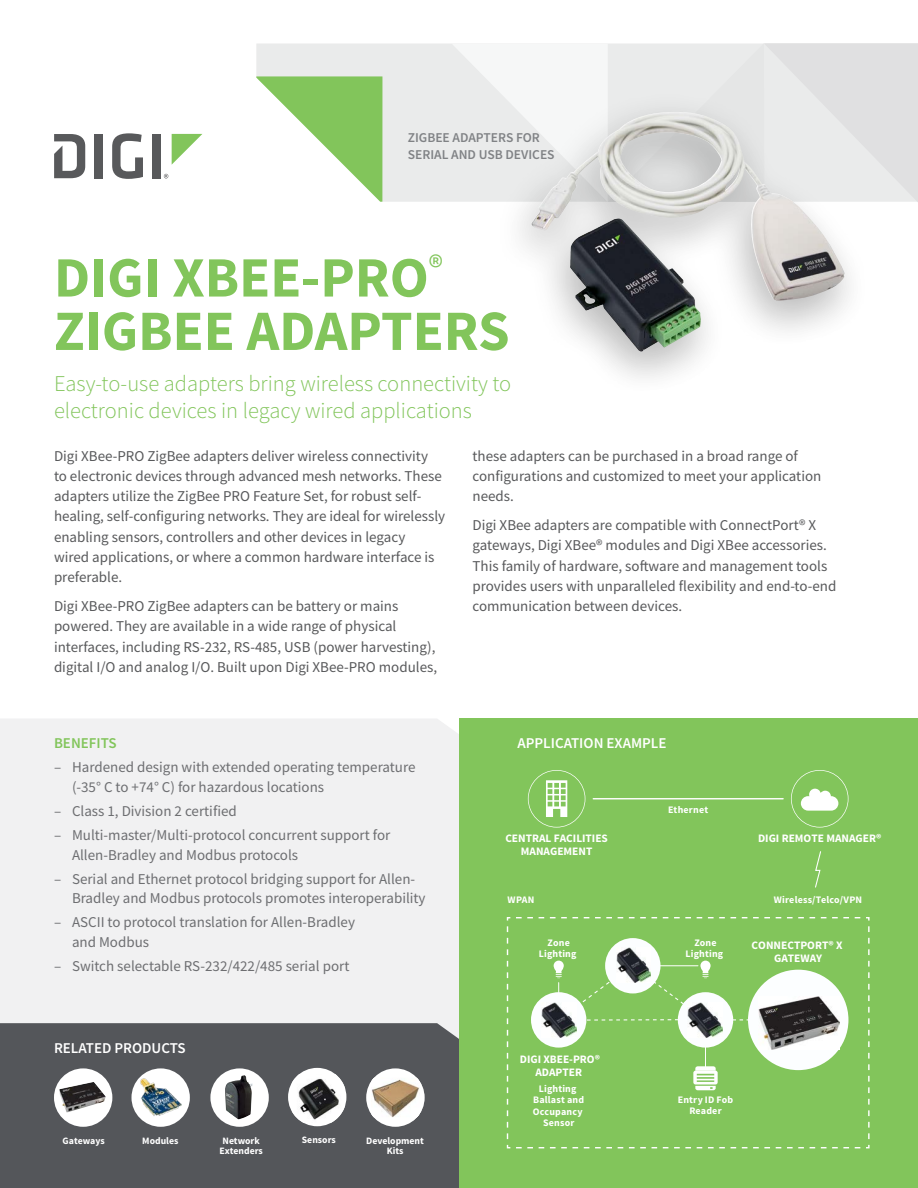
<style>
.page{position:relative;width:918px;height:1188px;background:#fff}
.page>*{position:absolute;margin:0;border:0;box-sizing:border-box;transform-origin:0 0}
.t1{font:700 57px/53.4px "Source Sans Pro";color:#82c55b}
.Product_Description{font:300 22.5px/27px "Source Sans Pro";color:#82c55b}
.Body_Copy{font:15px/20.2px "Source Sans Pro";color:#58595b}
.Bullets{font:15px/19.5px "Source Sans Pro";color:#6d6e71}
.t2{font:600 15px "Source Sans Pro";color:#fff}
.t3{font:600 15px "Source Sans Pro";color:#82c55b}
.t4{font:600 13.5px/16.5px "Source Sans Pro";color:#808285}
.t5{font:700 11.4px/12.9px "Source Sans Pro";color:#fff;text-align:center}
.t6{font:700 10.05px/11.4px "Source Sans Pro";letter-spacing:.02em;color:#fff;text-align:center}
.t7{font:700 9.75px/10.5px "Source Sans Pro";color:#fff;text-align:center}
</style>
<div class="page">
<div style="left:95px;top:134px;width:8px;height:44px;background:#58595b"></div>
<svg style="left:112px;top:133px;width:31px;height:46px"></svg>
<div style="left:152px;top:134px;width:9px;height:44px;background:#58595b"></div>
<svg style="left:172px;top:134px;width:30px;height:30px"></svg>
<svg style="left:54px;top:134px;width:31px;height:44px"></svg>
<svg style="left:164px;top:174px;width:4px;height:4px"></svg>
<div style="left:459px;top:718px;width:459px;height:470px;background:#82c55b"></div>
<div style="left:0;top:719px;width:459px;height:304px;background:#f1f1f2"></div>
<div style="left:0;top:1023px;width:459px;height:165px;background:#54565a"></div>
<div style="left:256px;top:44px;width:195px;height:158px;background:#eaebeb"></div>
<svg style="left:256px;top:76px;width:126px;height:126px"></svg>
<svg style="left:451px;top:43px;width:467px;height:159px"></svg>
<div style="left:54px;top:1068px;width:58px;height:59px;background:#fff;border-radius:50%"></div>
<img style="left:59px;top:1082px;width:47px;height:31px">
<div style="left:210px;top:1068px;width:59px;height:59px;background:#fff;border-radius:50%"></div>
<svg style="left:222px;top:1073px;width:40px;height:54px"></svg>
<div style="left:223px;top:1074px;width:31px;height:47px;background:#fff"></div>
<img style="left:225px;top:1075px;width:28px;height:45px">
<svg style="left:131px;top:1068px;width:59px;height:59px"></svg>
<svg style="left:138px;top:1076px;width:52px;height:48px"></svg>
<div style="left:137px;top:1076px;width:47px;height:42px;background:#fff"></div>
<img style="left:139px;top:1077px;width:43px;height:41px">
<svg style="left:366px;top:1068px;width:59px;height:59px"></svg>
<svg style="left:368px;top:1075px;width:57px;height:52px"></svg>
<svg style="left:369px;top:1076px;width:53px;height:43px"></svg>
<img style="left:371px;top:1078px;width:49px;height:39px">
<div style="left:288px;top:1068px;width:58px;height:58px;background:#fff;border-radius:50%"></div>
<img style="left:292px;top:1074px;width:53px;height:49px">
<svg style="left:815px;top:851px;width:6px;height:37px"></svg>
<hr style="left:593px;top:798px;width:190px;height:1px;background:#fff">
<svg style="left:791px;top:770px;width:57px;height:58px"></svg>
<svg style="left:528px;top:770px;width:57px;height:58px"></svg>
<svg style="left:506px;top:917px;width:364px;height:232px"></svg>
<div style="left:748px;top:970px;width:100px;height:100px;background:#fcfeff;border-radius:50%"></div>
<div style="left:678px;top:992px;width:55px;height:56px;background:#fcfeff;border-radius:50%"></div>
<div style="left:531px;top:992px;width:55px;height:56px;background:#fcfeff;border-radius:50%"></div>
<img style="left:759px;top:996px;width:81px;height:53px">
<img style="left:616px;top:948px;width:35px;height:34px">
<img style="left:688px;top:1003px;width:34px;height:34px">
<img style="left:542px;top:1003px;width:34px;height:34px">
<div style="left:490px;top:88px;width:383px;height:311px;background:#000;opacity:.2"></div>
<img style="left:531px;top:112px;width:314px;height:189px">
<p class="t4" style="left:408px;top:129px;width:148px">ZIGBEE ADAPTERS FOR<br>SERIAL AND USB DEVICES</p>
<p class="t1" style="left:54px;top:253px;width:457px">DIGI XBEE-PRO<sup>®<br></sup>ZIGBEE ADAPTERS</p>
<p class="Product_Description" style="left:54px;top:370px;width:459px">Easy-to-use adapters bring wireless connectivity to electronic devices in legacy wired applications</p>
<p class="Body_Copy" style="left:54px;top:445px;width:393px">Digi XBee-PRO ZigBee adapters deliver wireless connectivity<br>to electronic devices through advanced mesh networks. These adapters utilize the ZigBee PRO Feature Set, for robust self&shy;healing, self-configuring networks. They are ideal for wirelessly enabling sensors, controllers and other devices in legacy<br>wired applications, or where a common hardware interface is preferable.</p>
<p class="Body_Copy" style="left:54px;top:596px;width:385px">Digi XBee-PRO ZigBee adapters can be battery or mains powered. They are available in a wide range of physical interfaces, including RS-232, RS-485, USB (power harvesting), digital I/O and analog I/O. Built upon Digi XBee-PRO modules,</p>
<p class="Body_Copy" style="left:472px;top:445px;width:350px">these adapters can be purchased in a broad range of configurations and customized to meet your application needs.</p>
<p class="Body_Copy" style="left:472px;top:515px;width:365px">Digi XBee adapters are compatible with ConnectPort® X gateways, Digi XBee® modules and Digi XBee accessories.<br>This family of hardware, software and management tools provides users with unparalleled flexibility and end-to-end communication between devices.</p>
<p class="t3" style="left:54px;top:734px;width:64px">BENEFITS</p>
<p class="t2" style="left:518px;top:734px;width:151px">APPLICATION EXAMPLE</p>
<p class="Bullets" style="left:72px;top:758px;width:345px;text-indent:-18px">– Hardened design with extended operating temperature (-35° C to +74° C) for hazardous locations</p>
<p class="Bullets" style="left:54px;top:801px;width:184px">– Class 1, Division 2 certified</p>
<p class="Bullets" style="left:72px;top:825px;width:320px;text-indent:-18px">– Multi-master/Multi-protocol concurrent support for<br>Allen-Bradley and Modbus protocols</p>
<p class="Bullets" style="left:72px;top:869px;width:355px;text-indent:-18px">– Serial and Ethernet protocol bridging support for Allen-<br>Bradley and Modbus protocols promotes interoperability</p>
<p class="Bullets" style="left:72px;top:912px;width:285px;text-indent:-18px">– ASCII to protocol translation for Allen-Bradley and Modbus</p>
<p class="Bullets" style="left:54px;top:956px;width:297px">– Switch selectable RS-232/422/485 serial port</p>
<p class="t6" style="left:668px;top:804px;width:42px">Ethernet</p>
<p class="t5" style="left:505px;top:832px;width:104px">CENTRAL FACILITIES<br>MANAGEMENT</p>
<p class="t6" style="left:508px;top:895px;width:29px">WPAN</p>
<p class="t6" style="left:539px;top:937px;width:39px">Zone<br>Lighting</p>
<p class="t6" style="left:686px;top:937px;width:39px">Zone<br>Lighting</p>
<p class="t5" style="left:758px;top:832px;width:125px">DIGI REMOTE MANAGER®</p>
<p class="t6" style="left:774px;top:895px;width:90px">Wireless/Telco/VPN</p>
<p class="t5" style="left:752px;top:940px;width:92px">CONNECTPORT® X<br>GATEWAY</p>
<p class="t2" style="left:54px;top:1038px;width:133px">RELATED PRODUCTS</p>
<p class="t7" style="left:302px;top:1135px;width:35px">Sensors</p>
<p class="t7" style="left:63px;top:1135px;width:44px">Gateways</p>
<p class="t7" style="left:220px;top:1135px;width:45px">Network<br>Extenders</p>
<p class="t7" style="left:142px;top:1135px;width:38px">Modules</p>
<p class="t7" style="left:366px;top:1135px;width:59px">Development<br>Kits</p>
<p class="t5" style="left:520px;top:1053px;width:82px">DIGI XBEE-PRO®<br>ADAPTER</p>
<p class="t6" style="left:533px;top:1083px;width:53px">Lighting<br>Ballast and<br>Occupancy<br>Sensor</p>
<p class="t6" style="left:678px;top:1094px;width:57px">Entry ID Fob<br>Reader</p>
</div>
